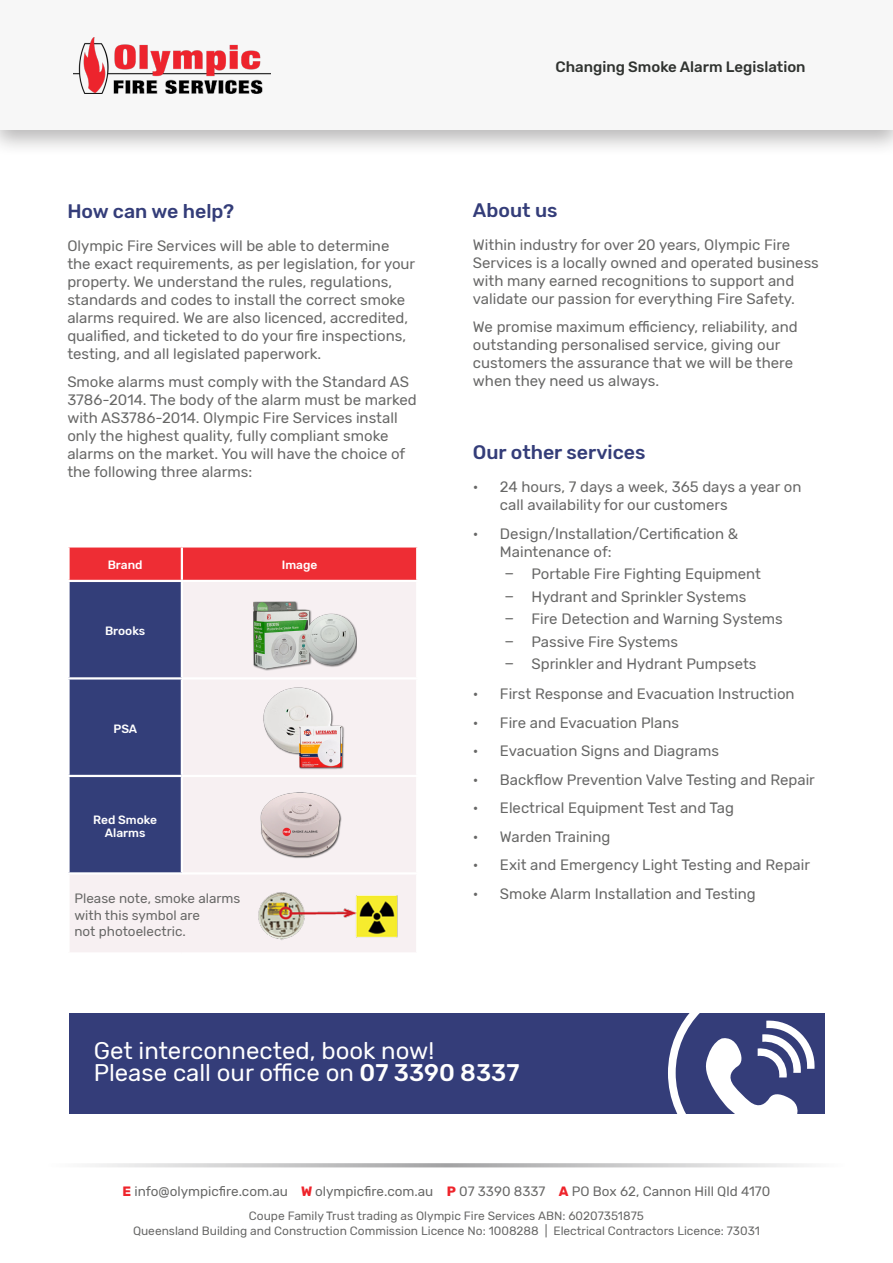
<style>
.page{position:relative;width:893px;height:1263px;background:#fff}
.page>*{position:absolute;margin:0;border:0;box-sizing:border-box;transform-origin:0 0}
.t1{font:24px/22.5px "Rubik";color:#fff}
.t2{font:500 19.5px "Rubik";color:#343d79}
.t3{font:15px/18px "Rubik";color:#676766}
.t4{font:500 15px "Rubik";color:#303330}
.t5{font:13.5px/16.5px "Rubik";color:#676766}
.t6{font:12px "Rubik";color:#676766}
.t7{font:500 12px/13.5px "Rubik";color:#fff;text-align:center}
.s1{font-weight:500}
.s2{font-weight:700;color:#ee242b}
</style>
<div class="page">
<div style="left:0;top:0;width:893px;height:157px;background:#231f20;opacity:.32"></div>
<div style="left:0;top:0;width:893px;height:130px;background:#f7f7f7"></div>
<img style="left:74px;top:37px;width:196px;height:56px">
<div style="left:69px;top:1013px;width:756px;height:100px;background:#343d79"></div>
<svg style="left:668px;top:1013px;width:157px;height:101px"></svg>
<svg style="left:90px;top:1163px;width:714px;height:4px;background:#cdcdce"></svg>
<svg style="left:70px;top:547px;width:346px;height:325px;background:#653b68"></svg>
<div style="left:183px;top:582px;width:233px;height:290px;background:#f7f0f2"></div>
<div style="left:68px;top:873px;width:349px;height:80px;background:#f7f0f2"></div>
<hr style="left:181px;top:547px;width:2px;height:33px;background:#fff">
<hr style="left:183px;top:580px;width:235px;height:2px;background:#fff">
<hr style="left:183px;top:677px;width:235px;height:2px;background:#fff">
<hr style="left:181px;top:679px;width:2px;height:96px;background:#fff">
<hr style="left:67px;top:775px;width:115px;height:2px;background:#fff">
<hr style="left:182px;top:775px;width:236px;height:2px;background:#fff">
<hr style="left:181px;top:777px;width:2px;height:95px;background:#fff">
<hr style="left:67px;top:872px;width:115px;height:2px;background:#fff">
<hr style="left:67px;top:874px;width:3px;height:78px;background:#fff">
<hr style="left:182px;top:872px;width:236px;height:2px;background:#fff">
<hr style="left:416px;top:874px;width:2px;height:78px;background:#fff">
<hr style="left:67px;top:952px;width:115px;height:3px;background:#fff">
<hr style="left:182px;top:952px;width:236px;height:3px;background:#fff">
<hr style="left:67px;top:580px;width:116px;height:2px;background:#fff">
<hr style="left:181px;top:582px;width:2px;height:95px;background:#fff">
<hr style="left:67px;top:677px;width:116px;height:2px;background:#fff">
<img style="left:260px;top:687px;width:86px;height:83px">
<img style="left:253px;top:583px;width:104px;height:104px">
<img style="left:250px;top:789px;width:100px;height:71px">
<img style="left:258px;top:892px;width:140px;height:48px">
<p class="t2" style="left:67px;top:200px;width:168px">How can we help?</p>
<p class="t3" style="left:67px;top:237px;width:349px">Olympic Fire Services will be able to determine the exact requirements, as per legislation, for your property. We understand the rules, regulations, standards and codes to install the correct smoke alarms required. We are also licenced, accredited, qualified, and ticketed to do your fire inspections, testing, and all legislated paperwork.</p>
<p class="t3" style="left:67px;top:374px;width:351px">Smoke alarms must comply with the Standard AS 3786-2014. The body of the alarm must be marked with AS3786-2014. Olympic Fire Services install only the highest quality, fully compliant smoke alarms on the market. You will have the choice of the following three alarms:</p>
<p class="t7" style="left:108px;top:559px;width:36px">Brand</p>
<p class="t7" style="left:282px;top:559px;width:37px">Image</p>
<p class="t7" style="left:105px;top:625px;width:42px">Brooks</p>
<p class="t7" style="left:113px;top:722px;width:25px">PSA</p>
<p class="t7" style="left:93px;top:813px;width:65px">Red Smoke<br>Alarms</p>
<p class="t5" style="left:74px;top:891px;width:167px">Please note, smoke alarms with this symbol are<br>not photoelectric.</p>
<p class="t4" style="left:555px;top:59px;width:252px">Changing Smoke Alarm Legislation</p>
<p class="t2" style="left:473px;top:199px;width:86px">About us</p>
<p class="t3" style="left:473px;top:236px;width:347px">Within industry for over 20 years, Olympic Fire Services is a locally owned and operated business with many earned recognitions to support and validate our passion for everything Fire Safety.</p>
<p class="t3" style="left:473px;top:318px;width:326px">We promise maximum efficiency, reliability, and outstanding personalised service, giving our customers the assurance that we will be there when they need us always.</p>
<p class="t2" style="left:473px;top:441px;width:174px">Our other services</p>
<p class="t3" style="left:500px;top:478px;width:303px;text-indent:-27px">• 24 hours, 7 days a week, 365 days a year on call availability for our customers</p>
<p class="t3" style="left:500px;top:525px;width:240px;text-indent:-27px">• Design/Installation/Certification &amp;<br>Maintenance of:</p>
<p class="t3" style="left:531px;top:565px;width:231px">Portable Fire Fighting Equipment</p>
<p class="t3" style="left:531px;top:588px;width:216px">Hydrant and Sprinkler Systems</p>
<p class="t3" style="left:531px;top:610px;width:253px">Fire Detection and Warning Systems</p>
<p class="t3" style="left:531px;top:633px;width:148px">Passive Fire Systems</p>
<p class="t3" style="left:531px;top:655px;width:227px">Sprinkler and Hydrant Pumpsets</p>
<p class="t3" style="left:473px;top:685px;width:323px">• First Response and Evacuation Instruction</p>
<p class="t3" style="left:473px;top:714px;width:208px">• Fire and Evacuation Plans</p>
<p class="t3" style="left:473px;top:742px;width:248px">• Evacuation Signs and Diagrams</p>
<p class="t3" style="left:473px;top:771px;width:343px">• Backflow Prevention Valve Testing and Repair</p>
<p class="t3" style="left:473px;top:799px;width:263px">• Electrical Equipment Test and Tag</p>
<p class="t3" style="left:473px;top:828px;width:139px">• Warden Training</p>
<p class="t3" style="left:473px;top:856px;width:339px">• Exit and Emergency Light Testing and Repair</p>
<p class="t3" style="left:473px;top:885px;width:284px">• Smoke Alarm Installation and Testing</p>
<p class="t1" style="left:94px;top:1040px;width:427px">Get interconnected, book now!<br>Please call our office on <span class="s1">07 3390 8337</span></p>
<p class="t5" style="left:123px;top:1183px;width:649px"><span class="s2">E</span> info@olympicfire.com.au <span class="s2">W</span> olympicfire.com.au <span class="s2">P</span> 07 3390 8337 <span class="s2">A</span> PO Box 62, Cannon Hill Qld 4170</p>
<p class="t6" style="left:249px;top:1209px;width:396px">Coupe Family Trust trading as Olympic Fire Services ABN: 60207351875</p>
<p class="t6" style="left:133px;top:1224px;width:628px">Queensland Building and Construction Commission Licence No: 1008288 | Electrical Contractors Licence: 73031</p>
</div>
